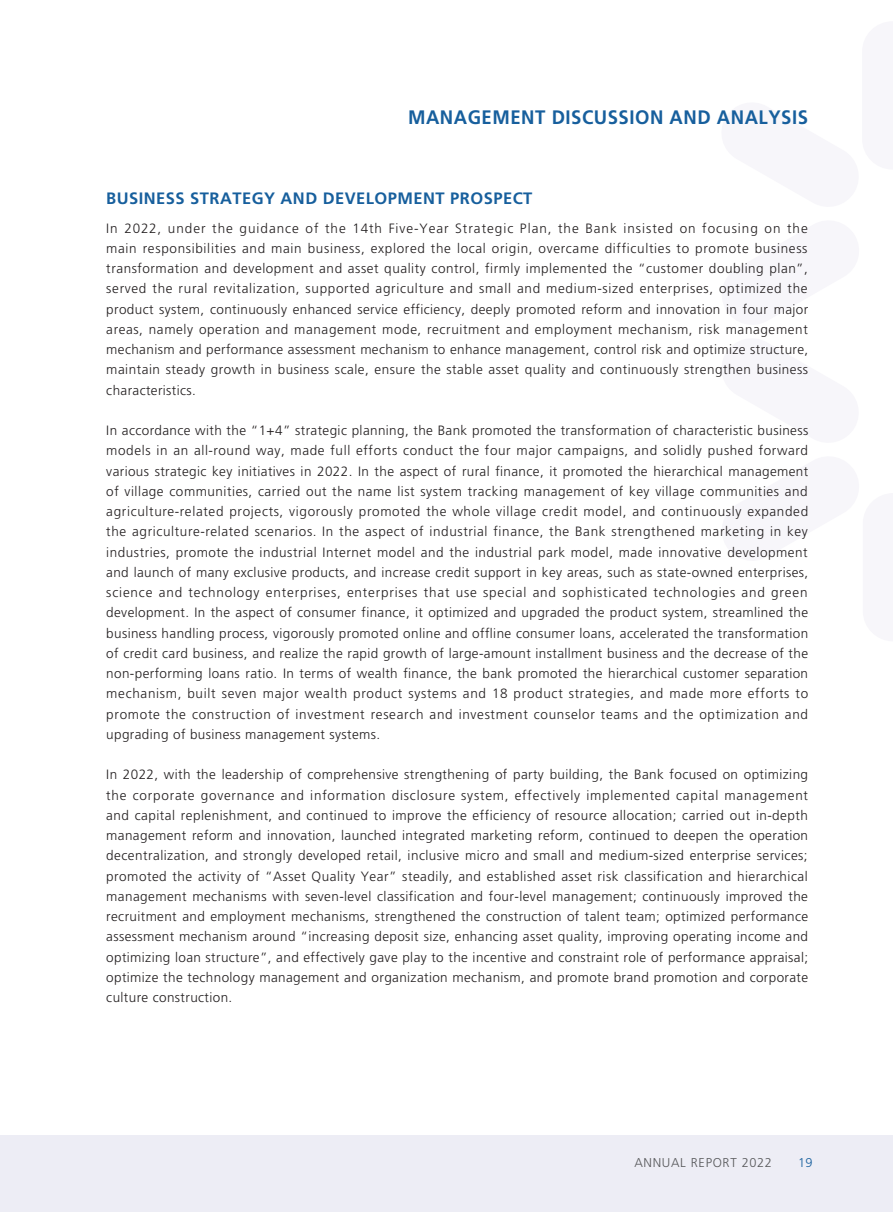
<style>
.page{position:relative;width:893px;height:1212px;background:#fff}
.page>*{position:absolute;margin:0;border:0;box-sizing:border-box;transform-origin:0 0}
.t1{font:700 19.5px "Frutiger LT Std";letter-spacing:.03em;color:#175f9d;scale:.95 1}
.t2{font:700 16.5px "Frutiger LT Std";letter-spacing:.03em;color:#175f9d}
.t3{font:300 13.5px/20.2px "Frutiger LT Std";letter-spacing:.03em;color:#231f20;text-align:justify}
.t4{font:300 12.75px "Frutiger LT Std";letter-spacing:.055em;color:#57585a}
.t5{font:300 12.75px "Frutiger LT Std";color:#175f9d}
</style>
<div class="page">
<div style="left:0;top:1135px;width:893px;height:77px;background:#ededf5"></div>
<h1 class="t1" style="left:408px;top:105px;width:423px">MANAGEMENT DISCUSSION AND ANALYSIS</h1>
<p class="t2" style="left:106px;top:188px;width:428px">BUSINESS STRATEGY AND DEVELOPMENT PROSPECT</p>
<p class="t3" style="left:106px;top:218px;width:703px">In 2022, under the guidance of the 14th Five-Year Strategic Plan, the Bank insisted on focusing on the main responsibilities and main business, explored the local origin, overcame difficulties to promote business transformation and development and asset quality control, firmly implemented the “customer doubling plan”, served the rural revitalization, supported agriculture and small and medium-sized enterprises, optimized the product system, continuously enhanced service efficiency, deeply promoted reform and innovation in four major areas, namely operation and management mode, recruitment and employment mechanism, risk management mechanism and performance assessment mechanism to enhance management, control risk and optimize structure, maintain steady growth in business scale, ensure the stable asset quality and continuously strengthen business characteristics.</p>
<p class="t3" style="left:106px;top:420px;width:703px">In accordance with the “1+4” strategic planning, the Bank promoted the transformation of characteristic business models in an all-round way, made full efforts conduct the four major campaigns, and solidly pushed forward various strategic key initiatives in 2022. In the aspect of rural finance, it promoted the hierarchical management of village communities, carried out the name list system tracking management of key village communities and agriculture-related projects, vigorously promoted the whole village credit model, and continuously expanded the agriculture-related scenarios. In the aspect of industrial finance, the Bank strengthened marketing in key industries, promote the industrial Internet model and the industrial park model, made innovative development and launch of many exclusive products, and increase credit support in key areas, such as state-owned enterprises, science and technology enterprises, enterprises that use special and sophisticated technologies and green development. In the aspect of consumer finance, it optimized and upgraded the product system, streamlined the business handling process, vigorously promoted online and offline consumer loans, accelerated the transformation of credit card business, and realize the rapid growth of large-amount installment business and the decrease of the non-performing loans ratio. In terms of wealth finance, the bank promoted the hierarchical customer separation mechanism, built seven major wealth product systems and 18 product strategies, and made more efforts to promote the construction of investment research and investment counselor teams and the optimization and upgrading of business management systems.</p>
<p class="t3" style="left:106px;top:765px;width:703px">In 2022, with the leadership of comprehensive strengthening of party building, the Bank focused on optimizing the corporate governance and information disclosure system, effectively implemented capital management and capital replenishment, and continued to improve the efficiency of resource allocation; carried out in-depth management reform and innovation, launched integrated marketing reform, continued to deepen the operation decentralization, and strongly developed retail, inclusive micro and small and medium-sized enterprise services; promoted the activity of “Asset Quality Year” steadily, and established asset risk classification and hierarchical management mechanisms with seven-level classification and four-level management; continuously improved the recruitment and employment mechanisms, strengthened the construction of talent team; optimized performance assessment mechanism around “increasing deposit size, enhancing asset quality, improving operating income and optimizing loan structure”, and effectively gave play to the incentive and constraint role of performance appraisal; optimize the technology management and organization mechanism, and promote brand promotion and corporate culture construction.</p>
<p class="t4" style="left:634px;top:1156px;width:139px">ANNUAL REPORT 2022</p>
<p class="t5" style="left:798px;top:1156px;width:16px">19</p>
</div>
